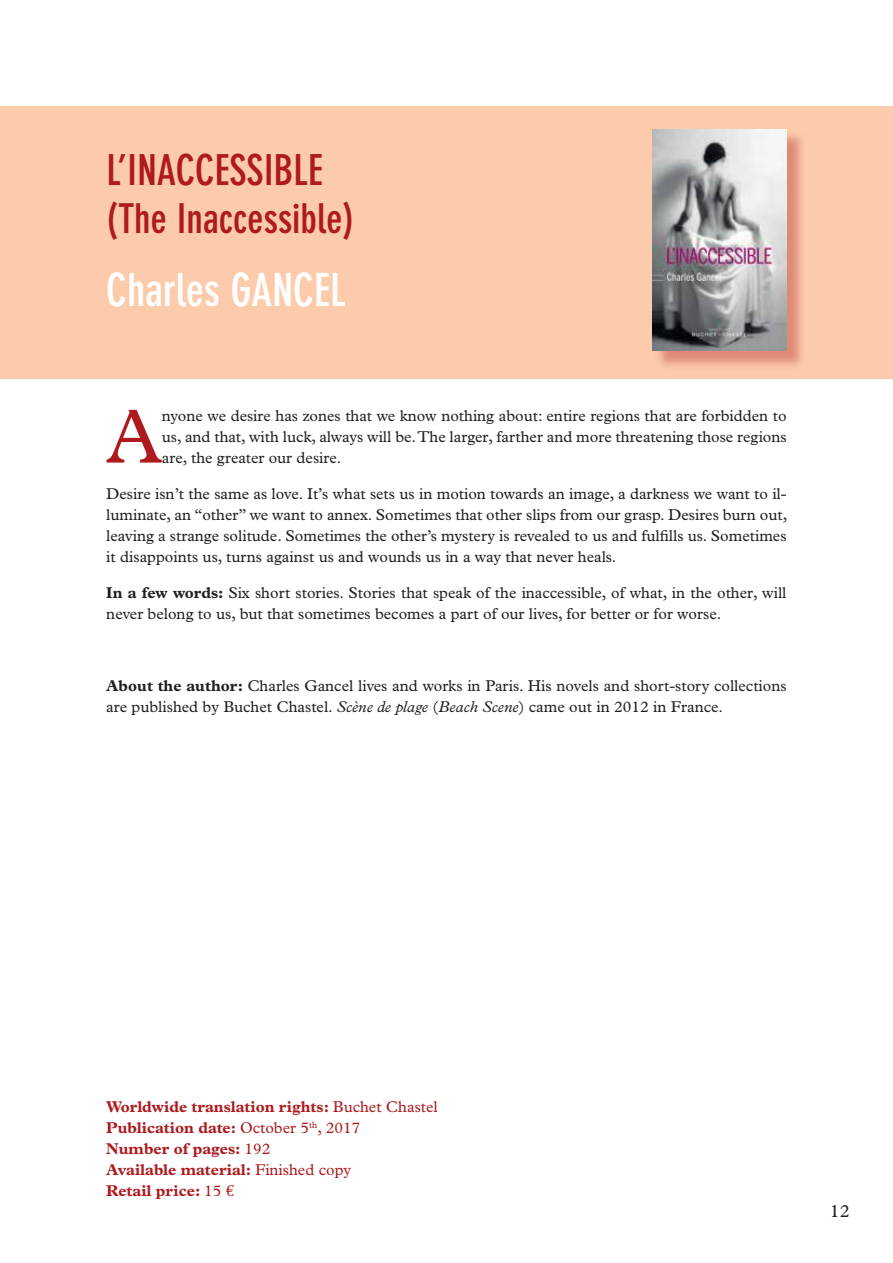
<style>
.page{position:relative;width:893px;height:1263px;background:#fff}
.page>*{position:absolute;margin:0;border:0;box-sizing:border-box;transform-origin:0 0}
.t1{font:77.4px "Plantin";color:#ae1a1e}
.t2{font:700 condensed 45px "DIN Neuzeit Grotesk";color:#fff}
.t3{font:700 condensed 42px "DIN Neuzeit Grotesk";color:#ae1a1e}
.t4{font:700 condensed 40.5px "DIN Neuzeit Grotesk";color:#ae1a1e}
.t5{font:18px "Plantin";color:#231f20}
.t6{font:15.75px/21px "Plantin";color:#231f20;text-align:justify}
.t7{font:700 15.75px/21px "Plantin";color:#ae1a1e}
.s1{font-weight:700}
.s2{font-style:italic}
.s3{font-weight:400}
.s4{font-family:"Euro Serif";font-weight:400}
</style>
<div class="page">
<div style="left:0;top:106px;width:893px;height:272px;background:#fccbab"></div>
<div style="left:654px;top:130px;width:152px;height:240px;background:#ae1a1e;opacity:.37"></div>
<img style="left:652px;top:129px;width:135px;height:222px">
<h3 class="t3" style="left:106px;top:145px;width:218px">L’INACCESSIBLE</h3>
<h3 class="t4" style="left:106px;top:195px;width:250px">(The Inaccessible)</h3>
<h2 class="t2" style="left:106px;top:264px;width:241px">Charles GANCEL</h2>
<h1 class="t1" style="left:106px;top:392px;width:57px">A</h1>
<p class="t6" style="left:162px;top:405px;width:626px">nyone we desire has zones that we know nothing about: entire regions that are forbidden to us, and that, with luck, always will be. The larger, farther and more threatening those regions are, the greater our desire.</p>
<p class="t6" style="left:106px;top:483px;width:682px">Desire isn’t the same as love. It’s what sets us in motion towards an image, a darkness we want to il&shy;luminate, an “other” we want to annex. Sometimes that other slips from our grasp. Desires burn out, leaving a strange solitude. Sometimes the other’s mystery is revealed to us and fulfills us. Sometimes it disappoints us, turns against us and wounds us in a way that never heals.</p>
<p class="t6" style="left:106px;top:582px;width:682px"><span class="s1">In a few words:</span> Six short stories. Stories that speak of the inaccessible, of what, in the other, will never belong to us, but that sometimes becomes a part of our lives, for better or for worse.</p>
<p class="t6" style="left:106px;top:675px;width:682px"><span class="s1">About the author:</span> Charles Gancel lives and works in Paris. His novels and short-story collections are published by Buchet Chastel. <span class="s2">Scène de plage</span> (<span class="s2">Beach Scene</span>) came out in 2012 in France.</p>
<p class="t7" style="left:106px;top:1096px;width:333px">Worldwide translation rights: <span class="s3">Buchet Chastel<br></span>Publication date: <span class="s3">October 5</span><sup>th</sup><span class="s3">, 2017<br></span>Number of pages: <span class="s3">192<br></span>Available material: <span class="s3">Finished copy<br></span>Retail price: <span class="s3">15</span> <span class="s4">€</span></p>
<p class="t5" style="left:830px;top:1200px;width:21px">12</p>
</div>
